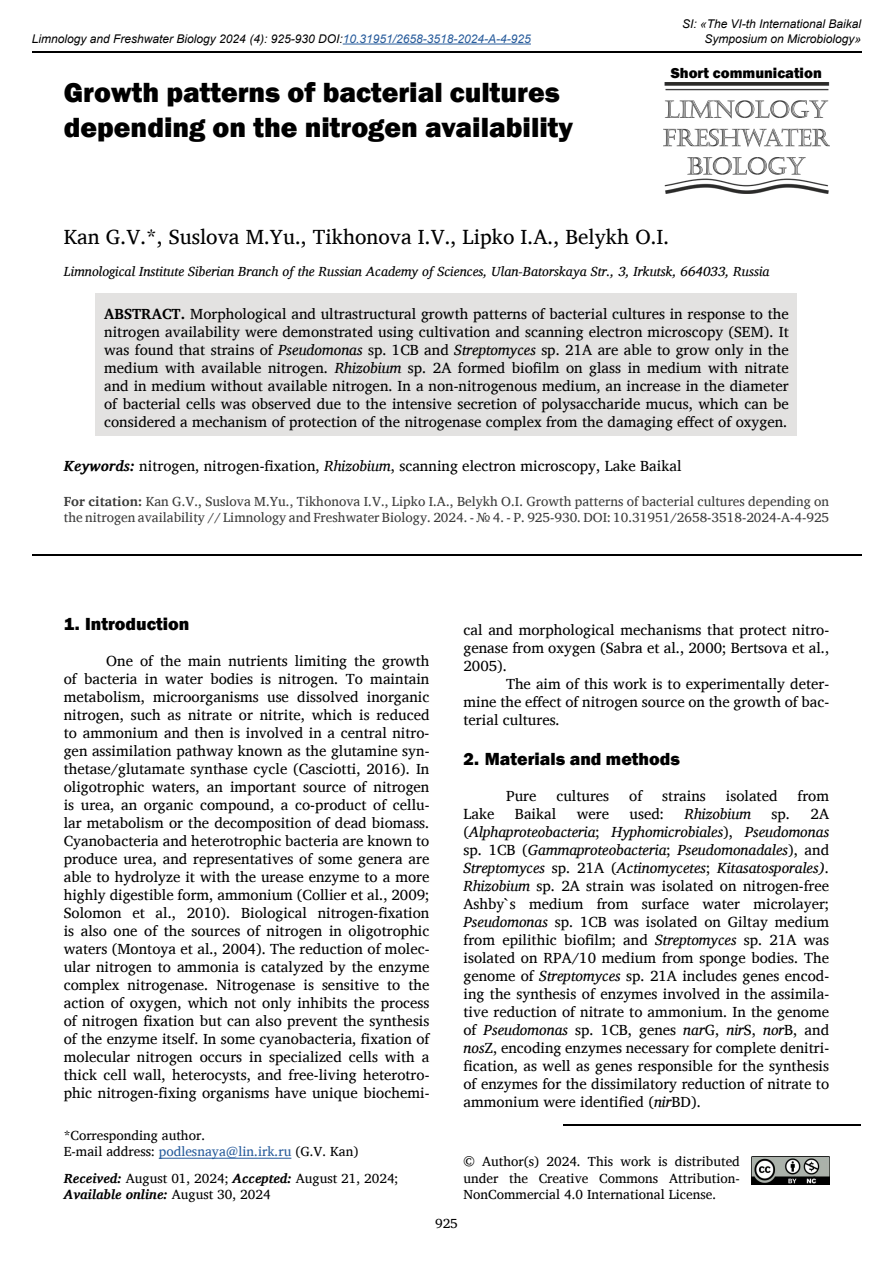
<style>
.page{position:relative;width:893px;height:1263px;background:#fff}
.page>*{position:absolute;margin:0;border:0;box-sizing:border-box;transform-origin:0 0}
.t1{font:800 28.5px/34.2px "Franklin Gothic";color:#000}
.t2{font:21px "Charis SIL";color:#000}
.t3{font:800 18px "Franklin Gothic";color:#000}
.t4{font:15px/18px "Charis SIL";color:#000;text-align:justify}
.t5{font:800 15px "Franklin Gothic";color:#000}
.t6{font:italic 15px "Charis SIL";color:#000}
.t7{font:13.5px/16.2px "Charis SIL";color:#000}
.t8{font:13.5px/16.2px "Charis SIL";color:#3c3c3b}
.t9{font:italic 13.5px "Charis SIL";color:#000}
.t10{font:italic 12px/14.4px "Arial";color:#000;text-align:right}
.s1{color:#275b9b}
.s2{font-weight:700}
.s3{font-style:italic}
.s4{font-weight:700;font-style:italic}
</style>
<div class="page">
<hr style="left:32px;top:51px;width:829px;height:2px;background:#000">
<hr style="left:563px;top:1124px;width:298px;height:1px;background:#000">
<img style="left:663px;top:82px;width:166px;height:112px">
<img style="left:751px;top:1157px;width:78px;height:27px">
<hr style="left:343px;top:44px;width:188px;height:1px;background:#275b9b">
<div style="left:96px;top:292px;width:701px;height:143px;background:#e3e2e1"></div>
<hr style="left:159px;top:1158px;width:132px;height:1px;background:#275b9b">
<hr style="left:32px;top:554px;width:829px;height:2px;background:#000">
<p class="t10" style="left:32px;top:32px;width:500px">Limnology and Freshwater Biology 2024 (4): 925-930 DOI:<span class="s1">10.31951/2658-3518-2024-A-4-925</span></p>
<h1 class="t1" style="left:64px;top:76px;width:511px">Growth patterns of bacterial cultures depending on the nitrogen availability</h1>
<p class="t10" style="left:682px;top:17px;width:180px">SI: «The VI-th International Baikal<br>Symposium on Microbiology»</p>
<p class="t5" style="left:671px;top:63px;width:153px">Short communication</p>
<h2 class="t2" style="left:64px;top:224px;width:607px">Kan G.V.*, Suslova M.Yu., Tikhonova I.V., Lipko I.A., Belykh O.I.</h2>
<p class="t9" style="left:64px;top:264px;width:707px">Limnological Institute Siberian Branch of the Russian Academy of Sciences, Ulan-Batorskaya Str., 3, Irkutsk, 664033, Russia</p>
<p class="t4" style="left:104px;top:305px;width:686px"><span class="s2">ABSTRACT.</span> Morphological and ultrastructural growth patterns of bacterial cultures in response to the nitrogen availability were demonstrated using cultivation and scanning electron microscopy (SEM). It was found that strains of <span class="s3">Pseudomonas</span> sp. 1CB and <span class="s3">Streptomyces</span> sp. 21A are able to grow only in the medium with available nitrogen. <span class="s3">Rhizobium</span> sp. 2A formed biofilm on glass in medium with nitrate and in medium without available nitrogen. In a non-nitrogenous medium, an increase in the diameter of bacterial cells was observed due to the intensive secretion of polysaccharide mucus, which can be considered a mechanism of protection of the nitrogenase complex from the damaging effect of oxygen.</p>
<p class="t4" style="left:64px;top:457px;width:619px"><span class="s4">Keywords:</span> nitrogen, nitrogen-fixation, <span class="s3">Rhizobium</span>, scanning electron microscopy, Lake Baikal</p>
<p class="t8" style="left:64px;top:493px;width:767px"><span class="s2">For citation:</span> Kan G.V., Suslova M.Yu., Tikhonova I.V., Lipko I.A., Belykh O.I. Growth patterns of bacterial cultures depending on the nitrogen availability // Limnology and Freshwater Biology. 2024. - № 4. - P. 925-930. DOI: 10.31951/2658-3518-2024-A-4-925</p>
<p class="t3" style="left:64px;top:612px;width:127px">1. Introduction</p>
<p class="t4" style="left:64px;top:652px;width:367px;text-indent:43px">One of the main nutrients limiting the growth of bacteria in water bodies is nitrogen. To maintain metabolism, microorganisms use dissolved inorganic nitrogen, such as nitrate or nitrite, which is reduced to ammonium and then is involved in a central nitro&shy;gen assimilation pathway known as the glutamine syn&shy;thetase/glutamate synthase cycle (Casciotti, 2016). In oligotrophic waters, an important source of nitrogen is urea, an organic compound, a co-product of cellu&shy;lar metabolism or the decomposition of dead biomass.<br>Cyanobacteria and heterotrophic bacteria are known to produce urea, and representatives of some genera are able to hydrolyze it with the urease enzyme to a more highly digestible form, ammonium (Collier et al., 2009; Solomon et al., 2010). Biological nitrogen-fixation is also one of the sources of nitrogen in oligotrophic waters (Montoya et al., 2004). The reduction of molec&shy;ular nitrogen to ammonia is catalyzed by the enzyme complex nitrogenase. Nitrogenase is sensitive to the action of oxygen, which not only inhibits the process of nitrogen fixation but can also prevent the synthesis of the enzyme itself. In some cyanobacteria, fixation of molecular nitrogen occurs in specialized cells with a thick cell wall, heterocysts, and free-living heterotro&shy;phic nitrogen-fixing organisms have unique biochemi-</p>
<p class="t7" style="left:64px;top:1127px;width:296px">*Corresponding author.<br>E-mail address: <span class="s1">podlesnaya@lin.irk.ru</span> (G.V. Kan)</p>
<p class="t7" style="left:64px;top:1170px;width:336px"><span class="s4">Received:</span> August 01, 2024; <span class="s4">Accepted:</span> August 21, 2024;<br><span class="s4">Available online:</span> August 30, 2024</p>
<p class="t4" style="left:463px;top:621px;width:367px">cal and morphological mechanisms that protect nitro&shy;genase from oxygen (Sabra et al., 2000; Bertsova et al., 2005).</p>
<p class="t4" style="left:463px;top:675px;width:367px;text-indent:43px">The aim of this work is to experimentally deter&shy;mine the effect of nitrogen source on the growth of bac&shy;terial cultures.</p>
<p class="t3" style="left:463px;top:747px;width:218px">2. Materials and methods</p>
<p class="t4" style="left:506px;top:787px;width:32px">Pure</p>
<p class="t4" style="left:556px;top:787px;width:54px">cultures</p>
<p class="t4" style="left:629px;top:787px;width:15px">of</p>
<p class="t4" style="left:662px;top:787px;width:45px">strains</p>
<p class="t4" style="left:726px;top:787px;width:53px">isolated</p>
<p class="t4" style="left:797px;top:787px;width:33px">from</p>
<p class="t4" style="left:463px;top:805px;width:32px">Lake</p>
<p class="t4" style="left:515px;top:805px;width:43px">Baikal</p>
<p class="t4" style="left:577px;top:805px;width:34px">were</p>
<p class="t4" style="left:629px;top:805px;width:36px">used:</p>
<p class="t6" style="left:684px;top:805px;width:68px">Rhizobium</p>
<p class="t4" style="left:463px;top:805px;width:367px;text-indent:308px">sp. 2A (<span class="s3">Alphaproteobacteria</span>; <span class="s3">Hyphomicrobiales</span>), <span class="s3">Pseudomonas </span>sp. 1СB (<span class="s3">Gammaproteobacteria</span>; <span class="s3">Pseudomonadales</span>), and <span class="s3">Streptomyces</span> sp. 21A (<span class="s3">Actinomycetes</span>; <span class="s3">Kitasatosporales)</span>.<br><span class="s3">Rhizobium</span> sp. 2A strain was isolated on nitrogen-free Ashby`s medium from surface water microlayer; <span class="s3">Pseudomonas</span> sp. 1CB was isolated on Giltay medium from epilithic biofilm; and <span class="s3">Streptomyces</span> sp. 21A was isolated on RPA/10 medium from sponge bodies. The genome of <span class="s3">Streptomyces</span> sp. 21A includes genes encod&shy;ing the synthesis of enzymes involved in the assimila&shy;tive reduction of nitrate to ammonium. In the genome of <span class="s3">Pseudomonas</span> sp. 1СB, genes <span class="s3">nar</span>G, <span class="s3">nir</span>S, <span class="s3">nor</span>B, and <span class="s3">nos</span>Z, encoding enzymes necessary for complete denitri&shy;fication, as well as genes responsible for the synthesis of enzymes for the dissimilatory reduction of nitrate to ammonium were identified (<span class="s3">nir</span>BD).</p>
<p class="t7" style="left:463px;top:1154px;width:278px;text-align:justify">© Author(s) 2024. This work is distributed under the Creative Commons Attribution-NonCommercial 4.0 International License.</p>
<p class="t7" style="left:435px;top:1215px;width:24px">925</p>
</div>
